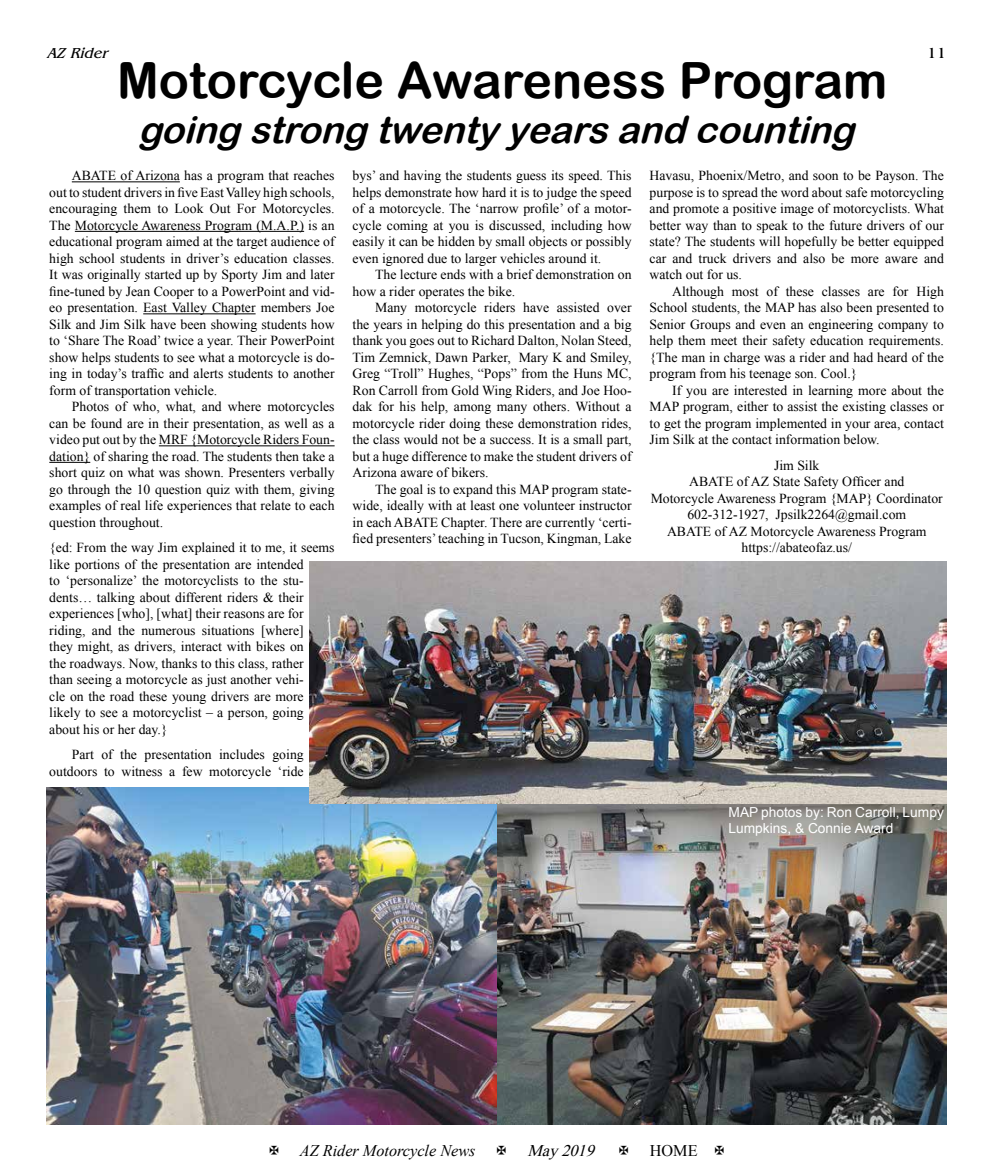
<style>
.page{position:relative;width:990px;height:1170px;background:#fff}
.page>*{position:absolute;margin:0;border:0;box-sizing:border-box;transform-origin:0 0}
.t1{font:50px "Arial Rounded MT Bold";color:#000}
.t2{font:italic 37.5px "Arial Rounded MT Bold";color:#000}
.t3{font:italic 16.25px "Times New Roman";color:#000}
.t4{font:italic 16.25px "Times New Roman";color:#000}
.t5{font:16.25px "Times New Roman";color:#000}
.t6{font:italic 15px "Benguiat";color:#000}
.t7{font:15px "Benguiat";color:#000}
.t8{font:13.75px/16.5px "Times New Roman";color:#000;text-align:justify}
.t9{font:13.75px/16.5px "Arial";color:#fff}
</style>
<div class="page">
<hr style="left:72px;top:182px;width:108px;height:1px;background:#000">
<hr style="left:75px;top:231px;width:229px;height:1px;background:#000">
<hr style="left:143px;top:314px;width:113px;height:1px;background:#000">
<hr style="left:159px;top:446px;width:176px;height:1px;background:#000">
<hr style="left:49px;top:462px;width:41px;height:1px;background:#000">
<img style="left:497px;top:803px;width:450px;height:322px">
<img style="left:47px;top:787px;width:450px;height:338px">
<img style="left:309px;top:561px;width:638px;height:242px">
<p class="t6" style="left:46px;top:45px;width:67px">AZ Rider</p>
<p class="t7" style="left:927px;top:45px;width:21px">11</p>
<h1 class="t1" style="left:117px;top:51px;width:772px">Motorcycle Awareness Program</h1>
<h2 class="t2" style="left:138px;top:108px;width:729px">going strong twentyyearsand counting</h2>
<p class="t8" style="left:49px;top:167px;width:287px;text-indent:22px">ABATE of Arizona has a program that reaches out to student drivers in five East Valley high schools, encouraging them to Look Out For Motorcycles.<br>The Motorcycle Awareness Program (M.A.P.) is an educational program aimed at the target audience of high school students in driver’s education classes.<br>It was originally started up by Sporty Jim and later fine-tuned by Jean Cooper to a PowerPoint and vid&shy;eo presentation. East Valley Chapter members Joe Silk and Jim Silk have been showing students how to ‘Share The Road’ twice a year. Their PowerPoint show helps students to see what a motorcycle is do&shy;ing in today’s traffic and alerts students to another form of transportation vehicle.</p>
<p class="t8" style="left:49px;top:398px;width:287px;text-indent:22px">Photos of who, what, and where motorcycles can be found are in their presentation, as well as a video put out by the MRF {Motorcycle Riders Foun&shy;dation} of sharing the road. The students then take a short quiz on what was shown. Presenters verbally go through the 10 question quiz with them, giving examples of real life experiences that relate to each question throughout.</p>
<p class="t8" style="left:49px;top:539px;width:287px;text-align:left">{ed: From the way Jim explained it to me, it seems like portions of the presentation are intended<br>to ‘personalize’ the motorcyclists to the stu&shy;dents… talking about different riders &amp; their experiences [who], [what] their reasons are for riding, and the numerous situations [where]<br>they might, as drivers, interact with bikes on<br>the roadways. Now, thanks to this class, rather<br>than seeing a motorcycle as just another vehi-<br>cle on the road these young drivers are more likely to see a motorcyclist – a person, going about his or her day.}</p>
<p class="t8" style="left:49px;top:746px;width:256px;text-align:right">Part of the presentation includes going outdoors to witness a few motorcycle ‘ride</p>
<p class="t8" style="left:353px;top:167px;width:281px">bys’ and having the students guess its speed. This helps demonstrate how hard it is to judge the speed of a motorcycle. The ‘narrow profile’ of a motor&shy;cycle coming at you is discussed, including how easily it can be hidden by small objects or possibly even ignored due to larger vehicles around it.</p>
<p class="t8" style="left:353px;top:266px;width:280px;text-indent:22px">The lecture ends with a brief demonstration on how a rider operates the bike.</p>
<p class="t8" style="left:353px;top:299px;width:281px;text-indent:22px">Many motorcycle riders have assisted over the years in helping do this presentation and a big thank you goes out to Richard Dalton, Nolan Steed, Tim Zemnick, Dawn Parker, Mary K and Smiley, Greg “Troll” Hughes, “Pops” from the Huns MC, Ron Carroll from Gold Wing Riders, and Joe Hoo&shy;dak for his help, among many others. Without a motorcycle rider doing these demonstration rides, the class would not be a success. It is a small part, but a huge difference to make the student drivers of Arizona aware of bikers.</p>
<p class="t8" style="left:353px;top:481px;width:281px;text-indent:22px">The goal is to expand this MAP program state&shy;wide, ideally with at least one volunteer instructor in each ABATE Chapter. There are currently ‘certi&shy;fied presenters’ teaching in Tucson, Kingman, Lake</p>
<p class="t8" style="left:650px;top:167px;width:296px">Havasu, Phoenix/Metro, and soon to be Payson. The purpose is to spread the word about safe motorcycling and promote a positive image of motorcyclists. What better way than to speak to the future drivers of our state? The students will hopefully be better equipped car and truck drivers and also be more aware and watch out for us.</p>
<p class="t8" style="left:650px;top:283px;width:296px;text-indent:22px">Although most of these classes are for High School students, the MAP has also been presented to Senior Groups and even an engineering company to help them meet their safety education requirements. {The man in charge was a rider and had heard of the program from his teenage son. Cool.}</p>
<p class="t8" style="left:650px;top:382px;width:296px;text-indent:22px">If you are interested in learning more about the MAP program, either to assist the existing classes or to get the program implemented in your area, contact Jim Silk at the contact information below.</p>
<p class="t8" style="left:651px;top:457px;width:294px;text-align:center">Jim Silk<br>ABATE of AZ State Safety Officer and<br>Motorcycle Awareness Program {MAP} Coordinator 602-312-1927, Jpsilk2264@gmail.com<br>ABATE of AZ Motorcycle Awareness Program https://abateofaz.us/</p>
<p class="t9" style="left:729px;top:804px;width:217px">MAP photos by: Ron Carroll, Lumpy<br>Lumpkins, &amp; Connie Award</p>
<p class="t3" style="left:300px;top:1139px;width:177px">AZ Rider Motorcycle News</p>
<p class="t4" style="left:527px;top:1139px;width:74px">May2019</p>
<p class="t5" style="left:650px;top:1139px;width:49px">HOME</p>
</div>
